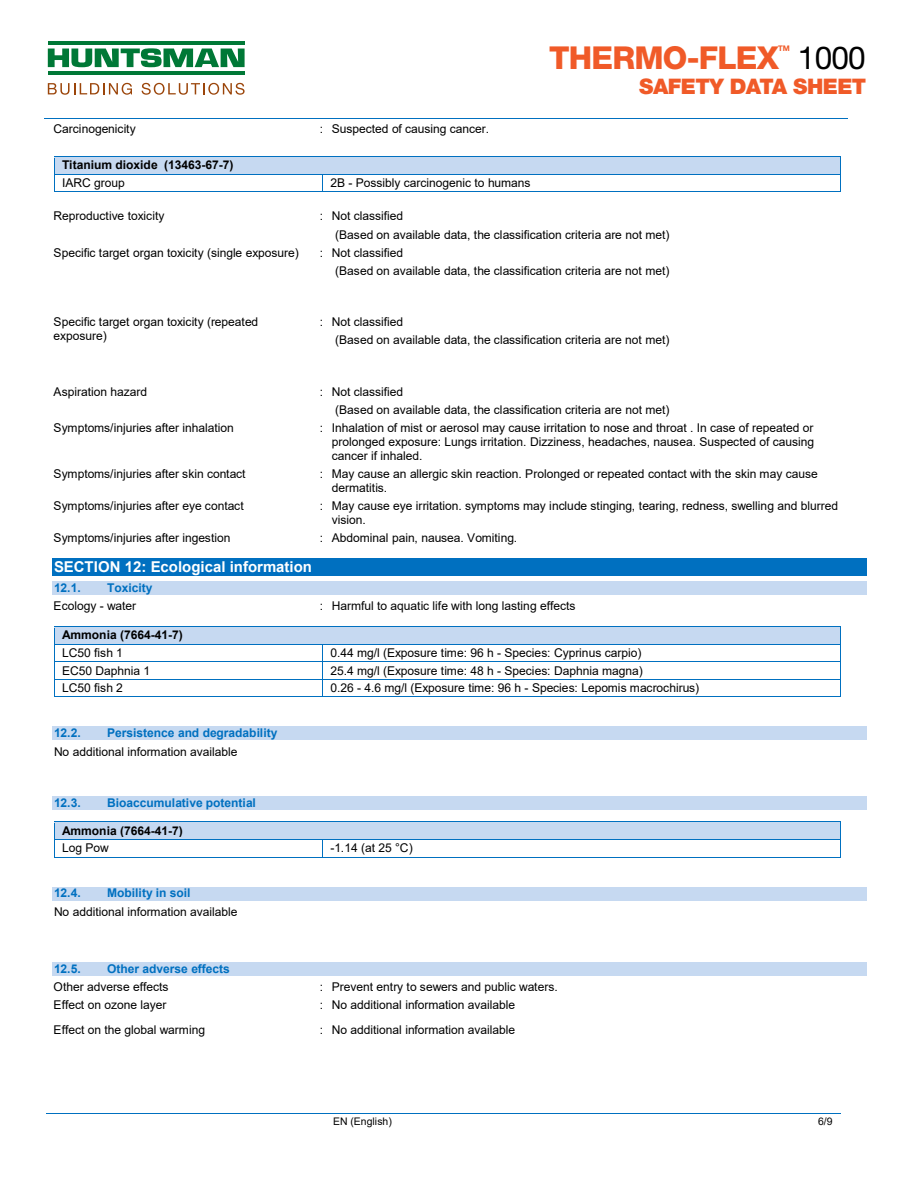
<style>
.page{position:relative;width:918px;height:1188px;background:#fff}
.page>*{position:absolute;margin:0;border:0;box-sizing:border-box;transform-origin:0 0}
.t1{font:800 31.65px "Helvetica Neue LT Pro";letter-spacing:-.025em;color:#f05a28}
.t2{font:31.65px "Helvetica Neue LT Pro";color:#000}
.t3{font:900 21.45px "Helvetica Neue LT Pro";letter-spacing:-.025em;color:#f05a28}
.t4{font:700 15px "Arial";color:#fff}
.t5{font:12px/18.3px "Arial";letter-spacing:-.005em;color:#000}
.t6{font:700 12px "Arial";color:#0070c0}
.t7{font:700 12px "Arial";color:#000}
.t8{font:10.5px "Arial";color:#000}
.t9{font:700 7.8px "Helvetica Neue LT Pro";color:#f05a28}
</style>
<div class="page">
<hr style="left:45px;top:118px;width:803px;height:1px;background:#0070c0">
<hr style="left:46px;top:1113px;width:210px;height:1px;background:#0070c0">
<hr style="left:257px;top:1113px;width:212px;height:1px;background:#0070c0">
<hr style="left:470px;top:1113px;width:297px;height:1px;background:#0070c0">
<hr style="left:767px;top:1113px;width:74px;height:1px;background:#0070c0">
<div style="left:54px;top:158px;width:8px;height:14px;background:#c6d9f1"></div>
<div style="left:833px;top:158px;width:7px;height:14px;background:#c6d9f1"></div>
<div style="left:62px;top:158px;width:771px;height:14px;background:#c6d9f1"></div>
<hr style="left:54px;top:156px;width:786px;height:1px;background:#0070c0">
<hr style="left:54px;top:157px;width:786px;height:1px;background:#c6d9f1">
<hr style="left:54px;top:172px;width:787px;height:2px;background:#c6d9f1">
<hr style="left:54px;top:174px;width:268px;height:1px;background:#0070c0">
<hr style="left:323px;top:174px;width:517px;height:1px;background:#0070c0">
<svg style="left:54px;top:158px;width:1px;height:33px"></svg>
<hr style="left:54px;top:191px;width:268px;height:1px;background:#0070c0">
<svg style="left:322px;top:174px;width:1px;height:18px"></svg>
<hr style="left:323px;top:191px;width:517px;height:1px;background:#0070c0">
<svg style="left:840px;top:156px;width:1px;height:36px"></svg>
<div style="left:52px;top:559px;width:814px;height:17px;background:#0070c0"></div>
<div style="left:52px;top:581px;width:814px;height:14px;background:#c6d9f1"></div>
<div style="left:54px;top:628px;width:8px;height:14px;background:#c6d9f1"></div>
<div style="left:833px;top:628px;width:7px;height:14px;background:#c6d9f1"></div>
<div style="left:62px;top:628px;width:771px;height:14px;background:#c6d9f1"></div>
<hr style="left:54px;top:626px;width:786px;height:1px;background:#0070c0">
<hr style="left:54px;top:627px;width:786px;height:2px;background:#c6d9f1">
<hr style="left:54px;top:642px;width:787px;height:2px;background:#c6d9f1">
<hr style="left:54px;top:644px;width:268px;height:1px;background:#0070c0">
<hr style="left:323px;top:644px;width:517px;height:1px;background:#0070c0">
<hr style="left:54px;top:661px;width:268px;height:1px;background:#0070c0">
<hr style="left:323px;top:661px;width:517px;height:1px;background:#0070c0">
<hr style="left:54px;top:679px;width:268px;height:1px;background:#0070c0">
<hr style="left:323px;top:679px;width:517px;height:1px;background:#0070c0">
<svg style="left:54px;top:628px;width:1px;height:69px"></svg>
<hr style="left:54px;top:697px;width:268px;height:1px;background:#0070c0">
<svg style="left:322px;top:644px;width:1px;height:53px"></svg>
<hr style="left:323px;top:697px;width:517px;height:1px;background:#0070c0">
<svg style="left:840px;top:626px;width:1px;height:71px"></svg>
<div style="left:52px;top:727px;width:814px;height:13px;background:#c6d9f1"></div>
<div style="left:52px;top:796px;width:814px;height:14px;background:#c6d9f1"></div>
<div style="left:54px;top:824px;width:8px;height:14px;background:#c6d9f1"></div>
<div style="left:833px;top:824px;width:7px;height:14px;background:#c6d9f1"></div>
<div style="left:62px;top:824px;width:771px;height:14px;background:#c6d9f1"></div>
<hr style="left:54px;top:821px;width:786px;height:1px;background:#0070c0">
<hr style="left:54px;top:822px;width:786px;height:2px;background:#c6d9f1">
<hr style="left:54px;top:837px;width:787px;height:2px;background:#c6d9f1">
<hr style="left:54px;top:839px;width:268px;height:1px;background:#0070c0">
<hr style="left:323px;top:839px;width:517px;height:1px;background:#0070c0">
<svg style="left:54px;top:823px;width:1px;height:34px"></svg>
<hr style="left:54px;top:857px;width:268px;height:1px;background:#0070c0">
<svg style="left:322px;top:839px;width:1px;height:19px"></svg>
<hr style="left:323px;top:857px;width:517px;height:1px;background:#0070c0">
<svg style="left:840px;top:821px;width:1px;height:37px"></svg>
<div style="left:52px;top:887px;width:814px;height:13px;background:#c6d9f1"></div>
<div style="left:52px;top:962px;width:814px;height:14px;background:#c6d9f1"></div>
<svg style="left:48px;top:48px;width:197px;height:19px"></svg>
<hr style="left:48px;top:41px;width:197px;height:4px;background:#007836">
<hr style="left:48px;top:71px;width:197px;height:4px;background:#007836">
<svg style="left:48px;top:83px;width:84px;height:12px"></svg>
<svg style="left:142px;top:83px;width:103px;height:12px"></svg>
<h1 class="t1" style="left:549px;top:38px;width:231px">THERMO-FLEX</h1>
<p class="t9" style="left:778px;top:43px;width:13px">TM</p>
<h1 class="t2" style="left:798px;top:38px;width:69px">1000</h1>
<h2 class="t3" style="left:639px;top:73px;width:229px">SAFETY DATA SHEET</h2>
<p class="t5" style="left:54px;top:120px;width:84px">Carcinogenicity</p>
<p class="t5" style="left:320px;top:120px;width:171px">: Suspected of causing cancer.</p>
<p class="t7" style="left:62px;top:157px;width:173px">Titanium dioxide (13463-67-7)</p>
<p class="t5" style="left:62px;top:173px;width:64px">IARC group</p>
<p class="t5" style="left:330px;top:173px;width:202px">2B - Possibly carcinogenic to humans</p>
<p class="t5" style="left:54px;top:207px;width:112px">Reproductive toxicity</p>
<p class="t5" style="left:335px;top:207px;width:336px;text-indent:-15px">: Not classified<br>(Based on available data, the classification criteria are not met)</p>
<p class="t5" style="left:54px;top:243px;width:247px">Specific target organ toxicity (single exposure)</p>
<p class="t5" style="left:335px;top:243px;width:336px;text-indent:-15px">: Not classified<br>(Based on available data, the classification criteria are not met)</p>
<p class="t5" style="left:54px;top:315px;width:206px;line-height:13.6px">Specific target organ toxicity (repeated exposure)</p>
<p class="t5" style="left:335px;top:313px;width:336px;text-indent:-15px">: Not classified<br>(Based on available data, the classification criteria are not met)</p>
<p class="t5" style="left:54px;top:382px;width:95px">Aspiration hazard</p>
<p class="t5" style="left:335px;top:382px;width:336px;text-indent:-15px">: Not classified<br>(Based on available data, the classification criteria are not met)</p>
<p class="t5" style="left:54px;top:419px;width:182px">Symptoms/injuries after inhalation</p>
<p class="t5" style="left:332px;top:421px;width:484px;line-height:13.8px;text-align:justify;text-indent:-12px">: Inhalation of mist or aerosol may cause irritation to nose and throat . In case of repeated or prolonged exposure: Lungs irritation. Dizziness, headaches, nausea. Suspected of causing cancer if inhaled.</p>
<p class="t5" style="left:54px;top:465px;width:193px">Symptoms/injuries after skin contact</p>
<p class="t5" style="left:332px;top:467px;width:488px;line-height:13.8px;text-indent:-12px">: May cause an allergic skin reaction. Prolonged or repeated contact with the skin may cause dermatitis.</p>
<p class="t5" style="left:54px;top:497px;width:192px">Symptoms/injuries after eye contact</p>
<p class="t5" style="left:332px;top:499px;width:508px;line-height:13.6px;text-indent:-12px">: May cause eye irritation. symptoms may include stinging, tearing, redness, swelling and blurred vision.</p>
<p class="t5" style="left:54px;top:529px;width:178px">Symptoms/injuries after ingestion</p>
<p class="t5" style="left:320px;top:529px;width:199px">: Abdominal pain, nausea. Vomiting.</p>
<p class="t4" style="left:54px;top:556px;width:260px">SECTION 12: Ecological information</p>
<p class="t6" style="left:54px;top:579px;width:28px">12.1.</p>
<p class="t6" style="left:107px;top:579px;width:47px">Toxicity</p>
<p class="t5" style="left:54px;top:597px;width:84px">Ecology - water</p>
<p class="t5" style="left:320px;top:597px;width:257px">: Harmful to aquatic life with long lasting effects</p>
<p class="t7" style="left:62px;top:627px;width:122px">Ammonia (7664-41-7)</p>
<p class="t5" style="left:62px;top:644px;width:62px">LC50 fish 1</p>
<p class="t5" style="left:330px;top:644px;width:313px">0.44 mg/l (Exposure time: 96 h - Species: Cyprinus carpio)</p>
<p class="t5" style="left:62px;top:661px;width:90px">EC50 Daphnia 1</p>
<p class="t5" style="left:330px;top:661px;width:314px">25.4 mg/l (Exposure time: 48 h - Species: Daphnia magna)</p>
<p class="t5" style="left:62px;top:679px;width:62px">LC50 fish 2</p>
<p class="t5" style="left:330px;top:679px;width:370px">0.26 - 4.6 mg/l (Exposure time: 96 h - Species: Lepomis macrochirus)</p>
<p class="t6" style="left:54px;top:725px;width:28px">12.2.</p>
<p class="t6" style="left:107px;top:725px;width:172px">Persistence and degradability</p>
<p class="t5" style="left:54px;top:742px;width:185px">No additional information available</p>
<p class="t6" style="left:54px;top:794px;width:28px">12.3.</p>
<p class="t6" style="left:107px;top:794px;width:150px">Bioaccumulative potential</p>
<p class="t7" style="left:62px;top:822px;width:122px">Ammonia (7664-41-7)</p>
<p class="t5" style="left:62px;top:839px;width:48px">Log Pow</p>
<p class="t5" style="left:330px;top:839px;width:84px">-1.14 (at 25 °C)</p>
<p class="t6" style="left:54px;top:885px;width:28px">12.4.</p>
<p class="t6" style="left:107px;top:885px;width:85px">Mobility in soil</p>
<p class="t5" style="left:54px;top:903px;width:185px">No additional information available</p>
<p class="t6" style="left:54px;top:960px;width:28px">12.5.</p>
<p class="t6" style="left:107px;top:960px;width:124px">Other adverse effects</p>
<p class="t5" style="left:54px;top:978px;width:116px">Other adverse effects</p>
<p class="t5" style="left:320px;top:978px;width:239px">: Prevent entry to sewers and public waters.</p>
<p class="t5" style="left:54px;top:996px;width:114px">Effect on ozone layer</p>
<p class="t5" style="left:320px;top:996px;width:197px">: No additional information available</p>
<p class="t5" style="left:54px;top:1020px;width:153px">Effect on the global warming</p>
<p class="t5" style="left:320px;top:1020px;width:197px">: No additional information available</p>
<p class="t8" style="left:333px;top:1114px;width:60px">EN (English)</p>
<p class="t8" style="left:818px;top:1114px;width:16px">6/9</p>
</div>
